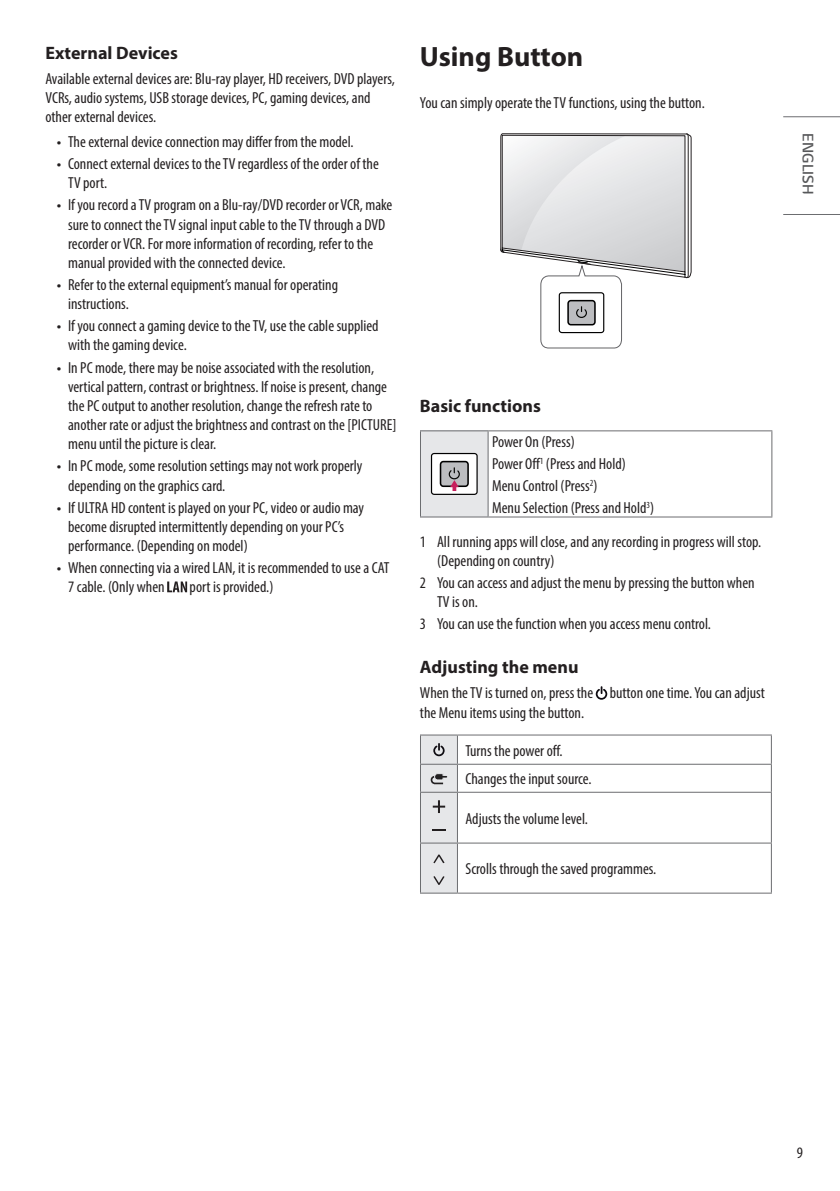
<style>
.page{position:relative;width:840px;height:1191px;background:#fff}
.page>*{position:absolute;margin:0;border:0;box-sizing:border-box;transform-origin:0 0}
.Title1{font:700 28px "Myriad Pro";color:#231f20}
.Title3{font:700 18px "Myriad Pro";color:#231f20}
.Body{font:condensed 16px/19.2px "Myriad Pro";color:#231f20}
.t1{font:600 16px "LG Smart";color:#57585a}
.s1{font-family:"LG Smart";font-stretch:normal}
</style>
<div class="page">
<hr style="left:782px;top:116px;width:57px;height:1px;background:#6c6d70">
<hr style="left:782px;top:214px;width:57px;height:1px;background:#6c6d70">
<svg style="left:167px;top:581px;width:20px;height:11px"></svg>
<svg style="left:500px;top:133px;width:191px;height:216px"></svg>
<div style="left:420px;top:431px;width:68px;height:86px;background:#e6e7e9"></div>
<hr style="left:420px;top:430px;width:68px;height:1px;background:#6c6d70">
<hr style="left:420px;top:431px;width:1px;height:85px;background:#6c6d70">
<hr style="left:420px;top:516px;width:68px;height:1px;background:#6c6d70">
<hr style="left:488px;top:430px;width:284px;height:1px;background:#6c6d70">
<hr style="left:487px;top:431px;width:1px;height:85px;background:#6c6d70">
<hr style="left:771px;top:431px;width:1px;height:85px;background:#6c6d70">
<hr style="left:488px;top:516px;width:284px;height:1px;background:#6c6d70">
<div style="left:431px;top:453px;width:46px;height:41px;background:#fff;border-radius:3px"></div>
<div style="left:430px;top:453px;width:47px;height:42px;border:1px solid #000;border-radius:3px"></div>
<div style="left:440px;top:461px;width:28px;height:25px;background:#bcbdc0;border-radius:3px"></div>
<div style="left:439px;top:461px;width:29px;height:26px;border:2px solid #000;border-radius:3px"></div>
<svg style="left:448px;top:467px;width:12px;height:24px"></svg>
<svg style="left:595px;top:686px;width:12px;height:13px"></svg>
<hr style="left:457px;top:734px;width:314px;height:1px;background:#6c6d70">
<hr style="left:457px;top:763px;width:314px;height:1px;background:#6c6d70">
<svg style="left:770px;top:735px;width:1px;height:56px"></svg>
<hr style="left:457px;top:791px;width:314px;height:1px;background:#6c6d70">
<hr style="left:770px;top:792px;width:1px;height:50px;background:#6c6d70">
<hr style="left:457px;top:842px;width:314px;height:1px;background:#6c6d70">
<hr style="left:770px;top:843px;width:1px;height:49px;background:#6c6d70">
<hr style="left:457px;top:892px;width:314px;height:1px;background:#6c6d70">
<svg style="left:420px;top:734px;width:37px;height:159px;background:#d6d7d9"></svg>
<p class="Title3" style="left:45px;top:41px;width:134px">External Devices</p>
<p class="Body" style="left:45px;top:69px;width:351px">Available external devices are: Blu-ray player, HD receivers, DVD players,<br>VCRs, audio systems, USB storage devices, PC, gaming devices, and other external devices.</p>
<p class="Body" style="left:57px;top:132px;width:298px"><span class="s1">•</span> The external device connection may differ from the model.</p>
<p class="Body" style="left:68px;top:154px;width:312px;text-indent:-11px"><span class="s1">•</span> Connect external devices to the TV regardless of the order of the<br>TV port.</p>
<p class="Body" style="left:68px;top:195px;width:325px;text-indent:-11px"><span class="s1">•</span> If you record a TV program on a Blu-ray/DVD recorder or VCR, make sure to connect the TV signal input cable to the TV through a DVD recorder or VCR. For more information of recording, refer to the manual provided with the connected device.</p>
<p class="Body" style="left:68px;top:275px;width:271px;text-indent:-11px"><span class="s1">•</span> Refer to the external equipment’s manual for operating instructions.</p>
<p class="Body" style="left:68px;top:316px;width:312px;text-indent:-11px"><span class="s1">•</span> If you connect a gaming device to the TV, use the cable supplied with the gaming device.</p>
<p class="Body" style="left:68px;top:357px;width:329px;text-indent:-11px"><span class="s1">•</span> In PC mode, there may be noise associated with the resolution, vertical pattern, contrast or brightness. If noise is present, change the PC output to another resolution, change the refresh rate to another rate or adjust the brightness and contrast on the [PICTURE] menu until the picture is clear.</p>
<p class="Body" style="left:68px;top:456px;width:296px;text-indent:-11px"><span class="s1">•</span> In PC mode, some resolution settings may not work properly depending on the graphics card.</p>
<p class="Body" style="left:68px;top:497px;width:297px;text-indent:-11px"><span class="s1">•</span> If ULTRA HD content is played on your PC, video or audio may become disrupted intermittently depending on your PC’s performance. (Depending on model)</p>
<p class="Body" style="left:68px;top:558px;width:323px;text-indent:-11px"><span class="s1">•</span> When connecting via a wired LAN, it is recommended to use a CAT<br>7 cable. (Only when</p>
<p class="Body" style="left:189px;top:577px;width:85px">port is provided.)</p>
<p class="Title1" style="left:420px;top:39px;width:165px">Using Button</p>
<p class="Body" style="left:420px;top:93px;width:286px">You can simply operate the TV functions, using the button.</p>
<p class="Title3" style="left:420px;top:394px;width:122px">Basic functions</p>
<p class="Body" style="left:492px;top:432px;width:84px">Power On (Press)</p>
<p class="Body" style="left:492px;top:454px;width:135px">Power Off<sup>1</sup> (Press and Hold)</p>
<p class="Body" style="left:492px;top:476px;width:107px">Menu Control (Press<sup>2</sup>)</p>
<p class="Body" style="left:492px;top:498px;width:163px">Menu Selection (Press and Hold<sup>3</sup>)</p>
<p class="Body" style="left:437px;top:531px;width:325px;text-indent:-17px">1 All running apps will close, and any recording in progress will stop. (Depending on country)</p>
<p class="Body" style="left:437px;top:573px;width:319px;text-indent:-17px">2 You can access and adjust the menu by pressing the button when<br>TV is on.</p>
<p class="Body" style="left:420px;top:614px;width:292px">3 You can use the function when you access menu control.</p>
<p class="Title3" style="left:420px;top:655px;width:160px">Adjusting the menu</p>
<p class="Body" style="left:420px;top:683px;width:346px">When the TV is turned on, press the button one time. You can adjust the Menu items using the button.</p>
<p class="Body" style="left:465px;top:740px;width:99px">Turns the power off.</p>
<p class="Body" style="left:465px;top:769px;width:128px">Changes the input source.</p>
<p class="Body" style="left:465px;top:808px;width:124px">Adjusts the volume level.</p>
<p class="Body" style="left:465px;top:859px;width:192px">Scrolls through the saved programmes.</p>
<p class="t1" style="left:818px;top:133px;width:62px;rotate:90deg">ENGLISH</p>
<p class="Body" style="left:796px;top:1142px;width:8px">9</p>
</div>
